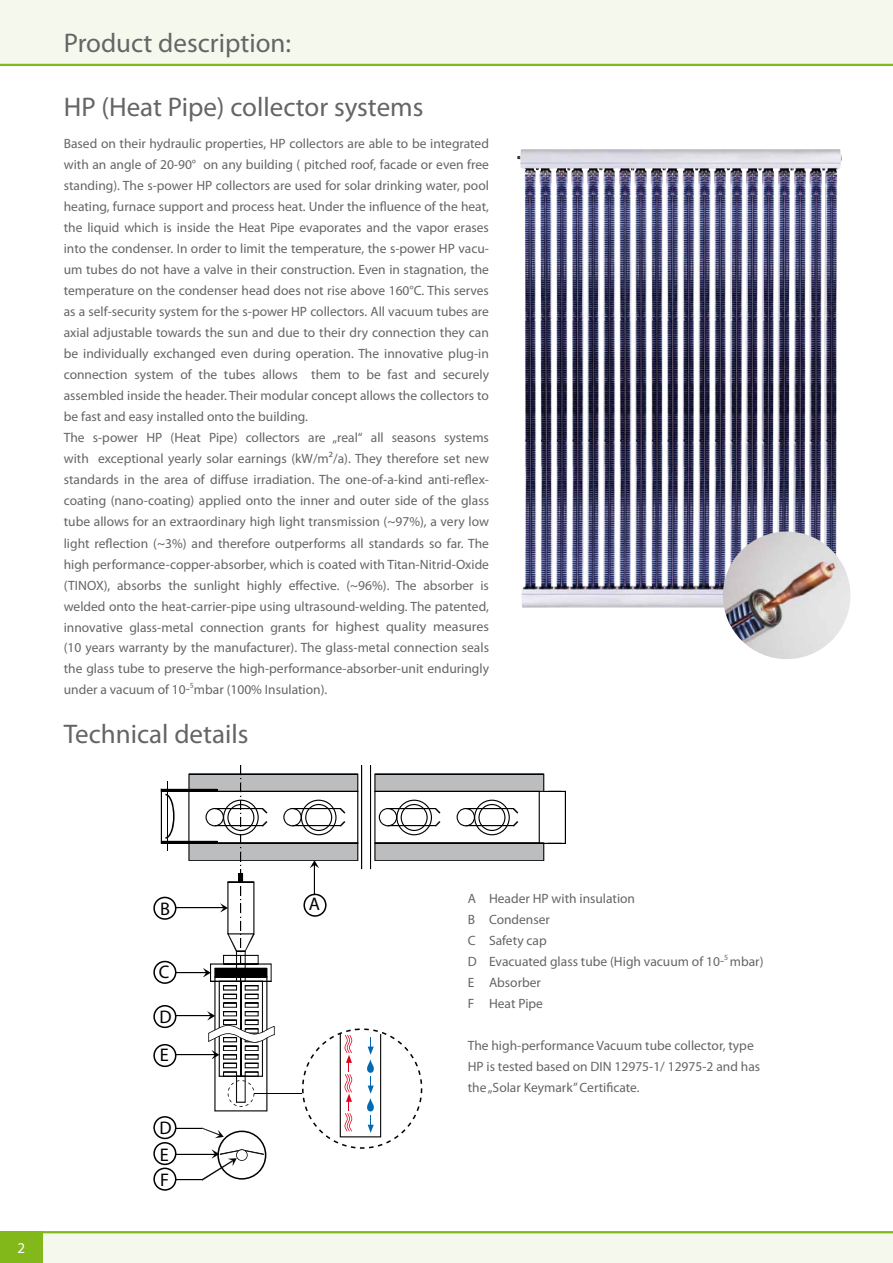
<style>
.page{position:relative;width:893px;height:1263px;background:#fff}
.page>*{position:absolute;margin:0;border:0;box-sizing:border-box;transform-origin:0 0}
.t1{font:27px "Myriad Pro";color:#646567}
.t2{font:18.3px/38.5px "Myriad Pro";color:#000}
.t3{font:15px "Myriad Pro";color:#fff}
.t4{font:13.5px/21px "Myriad Pro";color:#646567}
</style>
<div class="page">
<div style="left:0;top:1231px;width:893px;height:32px;background:#f5f8ec"></div>
<div style="left:0;top:1231px;width:43px;height:32px;background:#83b81a"></div>
<div style="left:0;top:0;width:893px;height:64px;background:#f5f8ec"></div>
<hr style="left:0;top:64px;width:893px;height:2px;background:#83b81a">
<hr style="left:0;top:1231px;width:893px;height:2px;background:#83b81a">
<img style="left:517px;top:149px;width:325px;height:458px">
<img style="left:723px;top:531px;width:127px;height:128px;border-radius:64px">
<svg style="left:153px;top:765px;width:413px;height:426px"></svg>
<h1 class="t1" style="left:64px;top:26px;width:229px">Product description:</h1>
<h1 class="t1" style="left:64px;top:90px;width:361px">HP (Heat Pipe) collector systems</h1>
<p class="t4" style="left:64px;top:133px;width:427px">Based on their hydraulic properties, HP collectors are able to be integrated with an angle of 20-90° on any building ( pitched roof, facade or even free standing). The s-power HP collectors are used for solar drinking water, pool heating, furnace support and process heat. Under the influence of the heat, the liquid which is inside the Heat Pipe evaporates and the vapor erases into the condenser. In order to limit the temperature, the s-power HP vacu&shy;um tubes do not have a valve in their construction. Even in stagnation, the temperature on the condenser head does not rise above 160°C. This serves as a self-security system for the s-power HP collectors. All vacuum tubes are axial adjustable towards the sun and due to their dry connection they can be individually exchanged even during operation. The innovative plug-in connection system of the tubes allows them to be fast and securely assembled inside the header. Their modular concept allows the collectors to be fast and easy installed onto the building.<br>The s-power HP (Heat Pipe) collectors are „real“ all seasons systems with exceptional yearly solar earnings (kW/m²/a). They therefore set new standards in the area of diffuse irradiation. The one-of-a-kind anti-reflex&shy;coating (nano-coating) applied onto the inner and outer side of the glass tube allows for an extraordinary high light transmission (~97%), a very low light reflection (~3%) and therefore outperforms all standards so far. The high performance-copper-absorber, which is coated with Titan-Nitrid-Oxide (TINOX), absorbs the sunlight highly effective. (~96%). The absorber is welded onto the heat-carrier-pipe using ultrasound-welding. The patented, innovative glass-metal connection grants for highest quality measures (10 years warranty by the manufacturer). The glass-metal connection seals the glass tube to preserve the high-performance-absorber-unit enduringly under a vacuum of 10-<sup>5</sup>mbar (100% Insulation).</p>
<h1 class="t1" style="left:64px;top:717px;width:186px">Technical details</h1>
<p class="t3" style="left:17px;top:1239px;width:9px">2</p>
<h2 class="t2" style="left:160px;top:889px;width:11px">B</h2>
<h2 class="t2" style="left:159px;top:953px;width:12px">C</h2>
<h2 class="t2" style="left:159px;top:997px;width:14px">D<br>E</h2>
<h2 class="t2" style="left:159px;top:1114px;width:14px;line-height:27px">D<br>E</h2>
<h2 class="t2" style="left:160px;top:1160px;width:10px">F</h2>
<h2 class="t2" style="left:309px;top:884px;width:13px">A</h2>
<p class="t4" style="left:468px;top:888px;width:297px">A Header HP with insulation<br>B Condenser<br>C Safety cap<br>D Evacuated glass tube (High vacuum of 10-<sup>5</sup> mbar)<br>E Absorber<br>F Heat Pipe</p>
<p class="t4" style="left:468px;top:1035px;width:294px">The high-performance Vacuum tube collector, type<br>HP is tested based on DIN 12975-1/ 12975-2 and has the „Solar Keymark” Certificate.</p>
</div>
